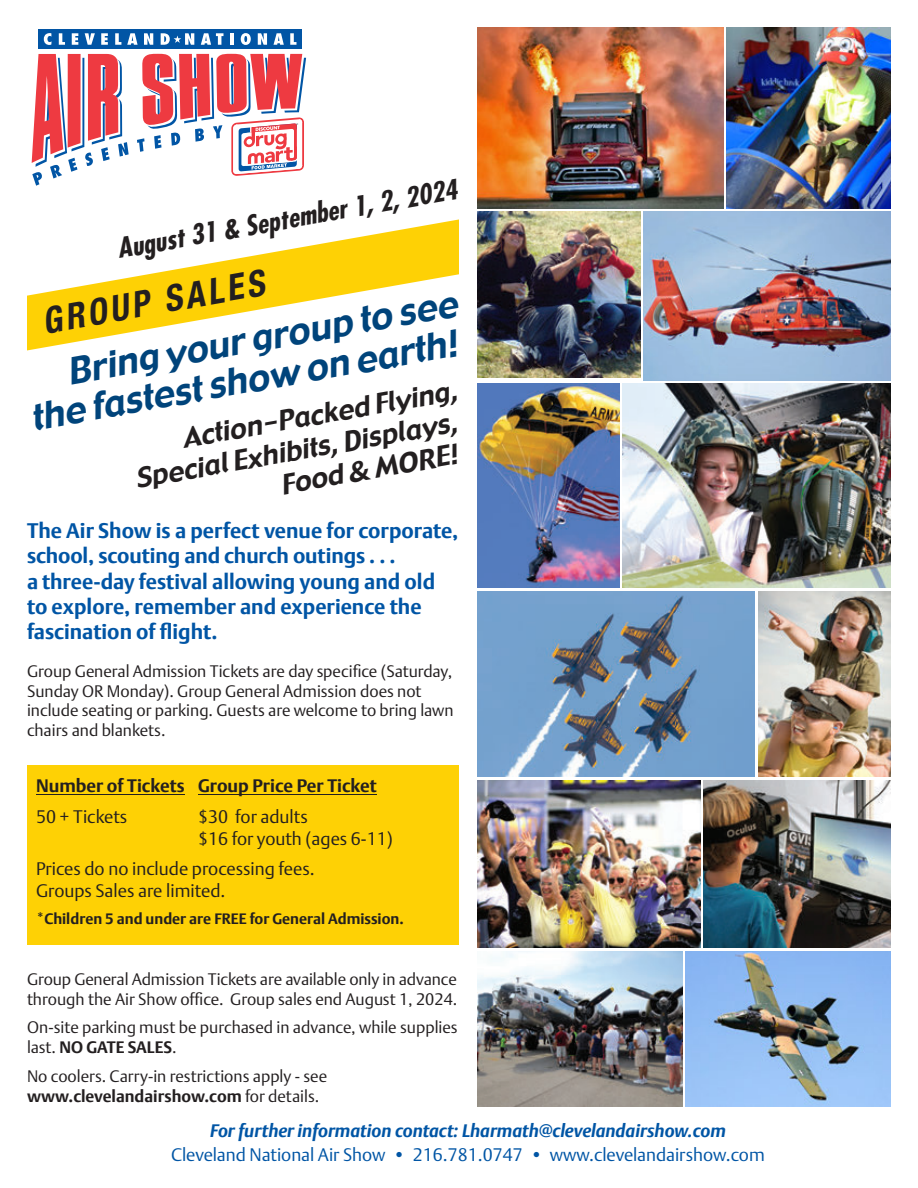
<style>
.page{position:relative;width:918px;height:1188px;background:#fff}
.page>*{position:absolute;margin:0;border:0;box-sizing:border-box;transform-origin:0 0}
.t1{font:italic 36px/39px "Gadget";color:#00447b;text-align:right}
.t2{font:italic 700 condensed 36px "Helvetica Neue";color:#231f20;scale:.96 1}
.t3{font:italic 27px "Gadget";color:#231f20}
.t4{font:italic 700 condensed 27px "Futura";color:#231f20}
.t5{font:700 21px/25.2px "DTL Argo T";color:#0155a5}
.t6{font:18px/21.6px "DTL Argo T Light";color:#231f20}
.t7{font:18px "DTL Argo T Light";color:#0155a5}
.t8{font:italic 700 18px "DTL Argo T";color:#0155a5}
.t9{font:700 18px "DTL Argo T";color:#231f20}
.t10{font:16.5px/19.8px "DTL Argo T Light";color:#231f20}
.t11{font:700 16.5px "DTL Argo T";color:#231f20}
.t12{font:700 15px "DTL Argo T";color:#231f20}
.s1{font-family:"DTL Argo T Light";font-weight:400}
</style>
<div class="page">
<img style="left:477px;top:212px;width:163px;height:165px">
<img style="left:758px;top:591px;width:133px;height:186px">
<img style="left:686px;top:951px;width:205px;height:156px">
<img style="left:644px;top:212px;width:247px;height:169px">
<img style="left:477px;top:384px;width:143px;height:204px">
<img style="left:622px;top:384px;width:269px;height:204px">
<img style="left:477px;top:591px;width:277px;height:186px">
<img style="left:477px;top:951px;width:206px;height:156px">
<img style="left:477px;top:780px;width:223px;height:168px">
<img style="left:704px;top:780px;width:187px;height:168px">
<img style="left:477px;top:27px;width:246px;height:181px">
<img style="left:726px;top:27px;width:165px;height:181px">
<svg style="left:32px;top:54px;width:97px;height:132px"></svg>
<div style="left:38px;top:29px;width:264px;height:20px;background:#0155a5"></div>
<svg style="left:44px;top:33px;width:8px;height:12px"></svg>
<svg style="left:59px;top:33px;width:6px;height:12px"></svg>
<svg style="left:72px;top:33px;width:6px;height:12px"></svg>
<svg style="left:85px;top:33px;width:10px;height:12px"></svg>
<svg style="left:101px;top:33px;width:7px;height:12px"></svg>
<svg style="left:115px;top:33px;width:6px;height:12px"></svg>
<svg style="left:127px;top:33px;width:11px;height:12px"></svg>
<svg style="left:144px;top:33px;width:9px;height:12px"></svg>
<svg style="left:161px;top:33px;width:33px;height:12px"></svg>
<svg style="left:201px;top:33px;width:22px;height:12px"></svg>
<hr style="left:230px;top:33px;width:4px;height:12px;background:#fff">
<svg style="left:241px;top:33px;width:10px;height:12px"></svg>
<svg style="left:258px;top:33px;width:9px;height:12px"></svg>
<svg style="left:274px;top:33px;width:10px;height:12px"></svg>
<svg style="left:290px;top:33px;width:6px;height:12px"></svg>
<div style="left:27px;top:765px;width:432px;height:180px;background:#fed105"></div>
<hr style="left:36px;top:795px;width:149px;height:1px;background:#231f20">
<hr style="left:198px;top:795px;width:179px;height:1px;background:#231f20">
<svg style="left:27px;top:219px;width:432px;height:131px"></svg>
<svg style="left:137px;top:54px;width:169px;height:122px"></svg>
<h2 class="t4" style="left:115px;top:231px;width:346px;rotate:-10deg">August 31 &amp; September 1, 2, 2024</h2>
<h1 class="t2" style="left:37px;top:292px;width:236px;rotate:-10deg">GROUP SALES</h1>
<h1 class="t1" style="left:21px;top:362px;width:441px;rotate:-10deg">Bring your group to see the fastest show on earth!</h1>
<h2 class="t3" style="left:179px;top:421px;width:281px;rotate:-10deg">Action-Packed Flying,</h2>
<h2 class="t3" style="left:133px;top:461px;width:328px;rotate:-10deg">Special Exhibits, Displays,</h2>
<h2 class="t3" style="left:278px;top:468px;width:181px;rotate:-10deg">Food &amp; MORE!</h2>
<p class="t5" style="left:27px;top:518px;width:433px">The Air Show is a perfect venue for corporate, school, scouting and church outings . . .<br>a three-day festival allowing young and old to explore, remember and experience the fascination of flight.</p>
<p class="t10" style="left:27px;top:661px;width:428px">Group General Admission Tickets are day specifice (Saturday, Sunday OR Monday). Group General Admission does not include seating or parking. Guests are welcome to bring lawn chairs and blankets.</p>
<p class="t9" style="left:36px;top:775px;width:342px">Number of Tickets Group Price Per Ticket</p>
<p class="t6" style="left:36px;top:806px;width:93px">50 + Tickets</p>
<p class="t6" style="left:198px;top:806px;width:196px">$30 for adults<br>$16 for youth (ages 6-11)</p>
<p class="t6" style="left:36px;top:858px;width:280px">Prices do no include processing fees.<br>Groups Sales are limited.</p>
<p class="t12" style="left:36px;top:910px;width:369px">*Children 5 and under are FREE for General Admission.</p>
<p class="t10" style="left:27px;top:969px;width:432px">Group General Admission Tickets are available only in advance through the Air Show office. Group sales end August 1, 2024.</p>
<p class="t10" style="left:27px;top:1017px;width:432px">On-site parking must be purchased in advance, while supplies</p>
<p class="t11" style="left:27px;top:1038px;width:151px"><span class="s1">last.</span> NO GATE SALES<span class="s1">.</span></p>
<p class="t10" style="left:27px;top:1066px;width:302px">No coolers. Carry-in restrictions apply - see</p>
<p class="t11" style="left:27px;top:1086px;width:294px">www.clevelandairshow.com <span class="s1">for details.</span></p>
<p class="t8" style="left:210px;top:1120px;width:517px">For further information contact: Lharmath@clevelandairshow.com</p>
<p class="t7" style="left:171px;top:1144px;width:595px">Cleveland National Air Show • 216.781.0747 • www.clevelandairshow.com</p>
</div>
